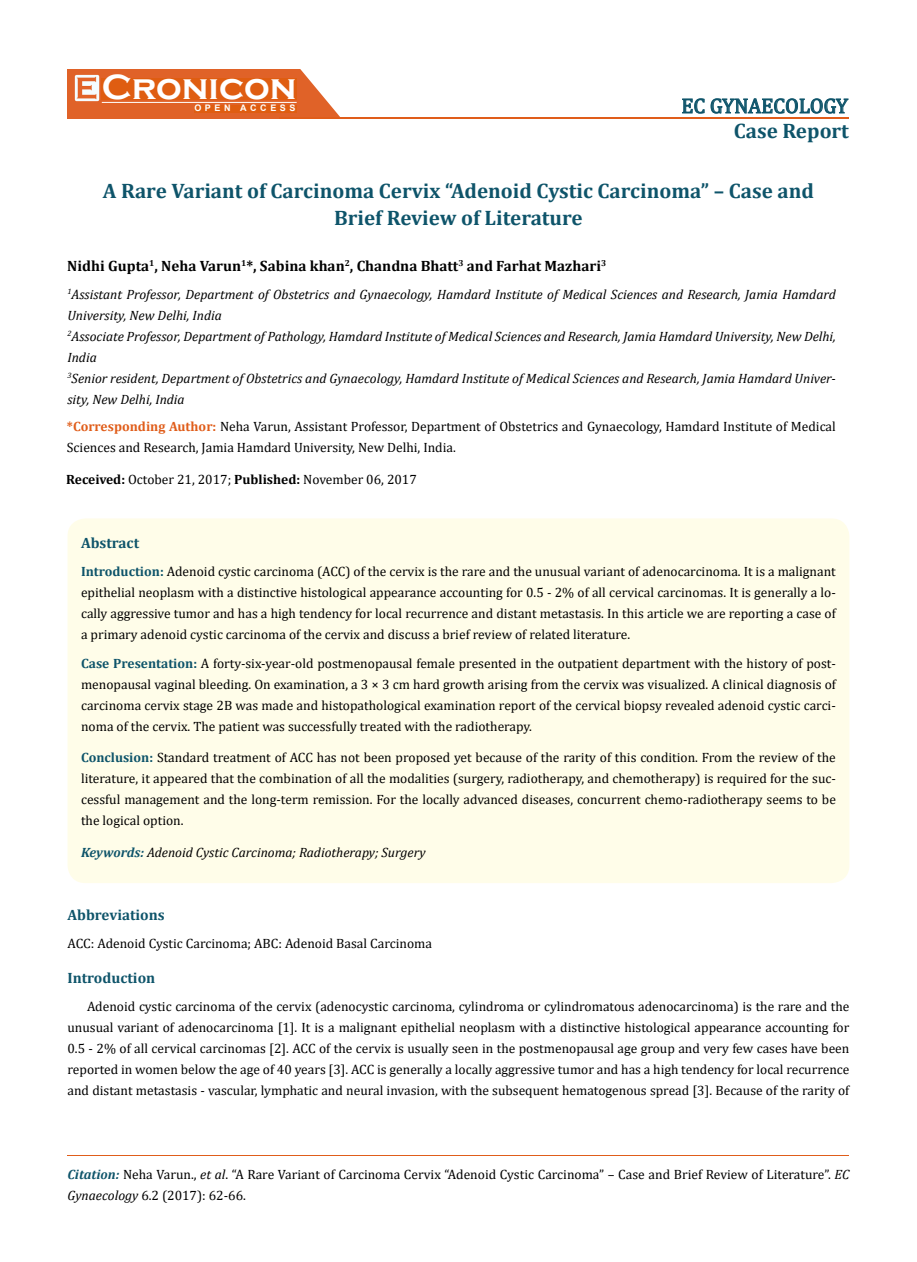
<style>
.page{position:relative;width:917px;height:1262px;background:#fff}
.page>*{position:absolute;margin:0;border:0;box-sizing:border-box;transform-origin:0 0}
.t1{font:700 36px "Copperplate Gothic";color:#fff}
.t2{font:700 21px/27px "Cambria";color:#0e546a;text-align:center}
.t3{font:21px "Cambria";color:#0e546a}
.t4{font:700 15px "Cambria";color:#000}
.t5{font:700 15px "Cambria";color:#0e546a}
.t6{font:13.5px/21px "Cambria";color:#000;text-align:justify}
.t7{font:italic 13.5px/21px "Cambria";color:#000}
.t8{font:700 9px "Arial";letter-spacing:.4em;color:#fff}
.s1{font-weight:700;color:#e05d1a}
.s2{font-weight:700}
.s3{font-weight:700;color:#0e546a}
.s4{font-weight:700;font-style:italic;color:#0e546a}
.s5{font-style:italic}
</style>
<div class="page">
<div style="left:67px;top:70px;width:290px;height:49px;background:#e06228"></div>
<svg style="left:300px;top:69px;width:90px;height:49px"></svg>
<img style="left:75px;top:75px;width:24px;height:26px">
<div style="left:102px;top:79px;width:195px;height:21px;background:#df5d11"></div>
<div style="left:194px;top:105px;width:103px;height:7px;background:#df5d11"></div>
<svg style="left:682px;top:98px;width:166px;height:16px"></svg>
<hr style="left:102px;top:102px;width:194px;height:1px;background:#fff">
<hr style="left:279px;top:118px;width:569px;height:1px;background:#e05d1a">
<hr style="left:67px;top:1155px;width:782px;height:1px;background:#e05d1a">
<div style="left:67px;top:518px;width:782px;height:365px;background:#fffde9;border-radius:18px"></div>
<h1 class="t1" style="left:102px;top:68px;width:196px">Cronicon</h1>
<p class="t8" style="left:194px;top:102px;width:103px">OPEN ACCESS</p>
<h2 class="t3" style="left:681px;top:93px;width:168px">EC GYNAECOLOGY</h2>
<h2 class="t2" style="left:733px;top:116px;width:117px">Case Report</h2>
<h2 class="t2" style="left:103px;top:176px;width:712px">A Rare Variant of Carcinoma Cervix “Adenoid Cystic Carcinoma” – Case and<br>Brief Review of Literature</h2>
<p class="t4" style="left:67px;top:255px;width:540px">Nidhi Gupta<sup>1</sup>, Neha Varun<sup>1</sup>*, Sabina khan<sup>2</sup>, Chandna Bhatt<sup>3</sup> and Farhat Mazhari<sup>3</sup></p>
<p class="t7" style="left:67px;top:283px;width:770px"><sup>1</sup>Assistant Professor, Department of Obstetrics and Gynaecology, Hamdard Institute of Medical Sciences and Research, Jamia Hamdard University, New Delhi, India<br><sup>2</sup>Associate Professor, Department of Pathology, Hamdard Institute of Medical Sciences and Research, Jamia Hamdard University, New Delhi, India<br><sup>3</sup>Senior resident, Department of Obstetrics and Gynaecology, Hamdard Institute of Medical Sciences and Research, Jamia Hamdard Univer&shy;sity, New Delhi, India</p>
<p class="t6" style="left:67px;top:416px;width:770px"><span class="s1">*Corresponding Author:</span> Neha Varun, Assistant Professor, Department of Obstetrics and Gynaecology, Hamdard Institute of Medical<br>Sciences and Research, Jamia Hamdard University, New Delhi, India.</p>
<p class="t6" style="left:66px;top:468px;width:352px"><span class="s2">Received:</span> October 21, 2017; <span class="s2">Published:</span> November 06, 2017</p>
<p class="t5" style="left:81px;top:532px;width:60px">Abstract</p>
<p class="t6" style="left:81px;top:561px;width:756px"><span class="s3">Introduction:</span> Adenoid cystic carcinoma (ACC) of the cervix is the rare and the unusual variant of adenocarcinoma. It is a malignant epithelial neoplasm with a distinctive histological appearance accounting for 0.5 - 2% of all cervical carcinomas. It is generally a lo&shy;cally aggressive tumor and has a high tendency for local recurrence and distant metastasis. In this article we are reporting a case of a primary adenoid cystic carcinoma of the cervix and discuss a brief review of related literature.</p>
<p class="t6" style="left:81px;top:653px;width:756px"><span class="s3">Case Presentation:</span> A forty-six-year-old postmenopausal female presented in the outpatient department with the history of post&shy;menopausal vaginal bleeding. On examination, a 3 × 3 cm hard growth arising from the cervix was visualized. A clinical diagnosis of carcinoma cervix stage 2B was made and histopathological examination report of the cervical biopsy revealed adenoid cystic carci&shy;noma of the cervix. The patient was successfully treated with the radiotherapy.</p>
<p class="t6" style="left:81px;top:746px;width:756px"><span class="s3">Conclusion:</span> Standard treatment of ACC has not been proposed yet because of the rarity of this condition. From the review of the literature, it appeared that the combination of all the modalities (surgery, radiotherapy, and chemotherapy) is required for the suc&shy;cessful management and the long-term remission. For the locally advanced diseases, concurrent chemo-radiotherapy seems to be the logical option.</p>
<p class="t7" style="left:81px;top:841px;width:346px"><span class="s3">Keywords:</span> Adenoid Cystic Carcinoma; Radiotherapy; Surgery</p>
<p class="t5" style="left:67px;top:904px;width:99px">Abbreviations</p>
<p class="t6" style="left:67px;top:932px;width:366px">ACC: Adenoid Cystic Carcinoma; ABC: Adenoid Basal Carcinoma</p>
<p class="t5" style="left:67px;top:967px;width:89px">Introduction</p>
<p class="t6" style="left:67px;top:996px;width:783px;text-indent:19px">Adenoid cystic carcinoma of the cervix (adenocystic carcinoma, cylindroma or cylindromatous adenocarcinoma) is the rare and the unusual variant of adenocarcinoma [1]. It is a malignant epithelial neoplasm with a distinctive histological appearance accounting for 0.5 - 2% of all cervical carcinomas [2]. ACC of the cervix is usually seen in the postmenopausal age group and very few cases have been reported in women below the age of 40 years [3]. ACC is generally a locally aggressive tumor and has a high tendency for local recurrence and distant metastasis - vascular, lymphatic and neural invasion, with the subsequent hematogenous spread [3]. Because of the rarity of</p>
<p class="t6" style="left:67px;top:1163px;width:783px"><span class="s4">Citation:</span> Neha Varun., <span class="s5">et al</span>. “A Rare Variant of Carcinoma Cervix “Adenoid Cystic Carcinoma” – Case and Brief Review of Literature”. <span class="s5">EC<br>Gynaecology</span> 6.2 (2017): 62-66.</p>
</div>
